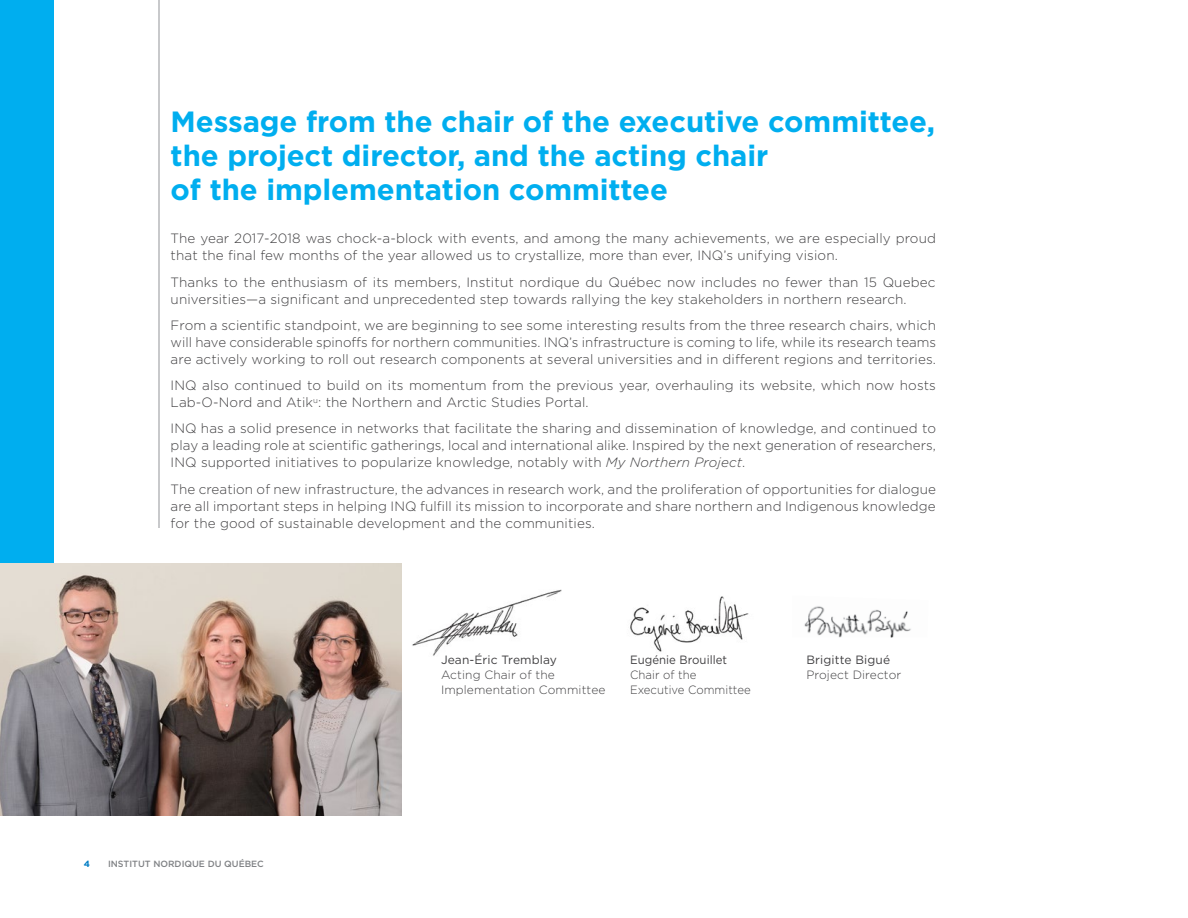
<style>
.page{position:relative;width:1188px;height:918px;background:#fff}
.page>*{position:absolute;margin:0;border:0;box-sizing:border-box;transform-origin:0 0}
.t1{font:700 29.25px/33.8px "Gotham";letter-spacing:-.005em;color:#00aeef}
.t2{font:300 13.5px/17.1px "Gotham";letter-spacing:.01em;color:#414042}
.t3{font:300 12px/15px "Gotham";letter-spacing:.01em;color:#414042}
.t4{font:12px "Gotham";letter-spacing:.01em;color:#414042}
.t5{font:300 12px/15px "Gotham";letter-spacing:.01em;color:#414042;scale:.95 1}
.t6{font:12px "Gotham";letter-spacing:.01em;color:#414042;scale:.95 1}
.t7{font:500 9px "Gotham";color:#808285}
.t8{font:700 9px "Gotham";color:#007dc5}
.s1{font-style:italic}
</style>
<div class="page">
<hr style="left:159px;top:0;width:1px;height:528px;background:#939598">
<img style="left:412px;top:590px;width:150px;height:66px">
<img style="left:0;top:563px;width:402px;height:252px">
<img style="left:804px;top:606px;width:107px;height:31px">
<img style="left:630px;top:596px;width:119px;height:56px">
<div style="left:0;top:0;width:54px;height:562px;background:#00aeef"></div>
<h1 class="t1" style="left:171px;top:105px;width:766px">Message from the chair of the executive committee, the project director, and the acting chair<br>of the implementation committee</h1>
<p class="t2" style="left:171px;top:230px;width:767px">The year 2017-2018 was chock-a-block with events, and among the many achievements, we are especially proud that the final few months of the year allowed us to crystallize, more than ever, INQ’s unifying vision.</p>
<p class="t2" style="left:171px;top:273px;width:766px">Thanks to the enthusiasm of its members, Institut nordique du Québec now includes no fewer than 15 Quebec universities—a significant and unprecedented step towards rallying the key stakeholders in northern research.</p>
<p class="t2" style="left:171px;top:316px;width:767px;text-align:justify">From a scientific standpoint, we are beginning to see some interesting results from the three research chairs, which will have considerable spinoffs for northern communities. INQ’s infrastructure is coming to life, while its research teams are actively working to roll out research components at several universities and in different regions and territories.</p>
<p class="t2" style="left:171px;top:376px;width:767px">INQ also continued to build on its momentum from the previous year, overhauling its website, which now hosts<br>Lab-O-Nord and Atik<sup>u</sup>: the Northern and Arctic Studies Portal.</p>
<p class="t2" style="left:171px;top:420px;width:767px;text-align:justify">INQ has a solid presence in networks that facilitate the sharing and dissemination of knowledge, and continued to play a leading role at scientific gatherings, local and international alike. Inspired by the next generation of researchers, INQ supported initiatives to popularize knowledge, notably with <span class="s1">My Northern Project</span>.</p>
<p class="t2" style="left:171px;top:480px;width:767px;text-align:justify">The creation of new infrastructure, the advances in research work, and the proliferation of opportunities for dialogue are all important steps in helping INQ fulfill its mission to incorporate and share northern and Indigenous knowledge for the good of sustainable development and the communities.</p>
<p class="t8" style="left:84px;top:858px;width:8px">4</p>
<p class="t7" style="left:108px;top:858px;width:157px">INSTITUT NORDIQUE DU QUÉBEC</p>
<p class="t4" style="left:441px;top:652px;width:117px">Jean-Éric Tremblay</p>
<p class="t3" style="left:441px;top:667px;width:166px">Acting Chair of the<br>Implementation Committee</p>
<p class="t6" style="left:630px;top:652px;width:104px">Eugénie Brouillet</p>
<p class="t5" style="left:630px;top:667px;width:129px">Chair of the<br>Executive Committee</p>
<p class="t4" style="left:806px;top:652px;width:85px">Brigitte Bigué</p>
<p class="t3" style="left:806px;top:667px;width:96px">Project Director</p>
</div>
